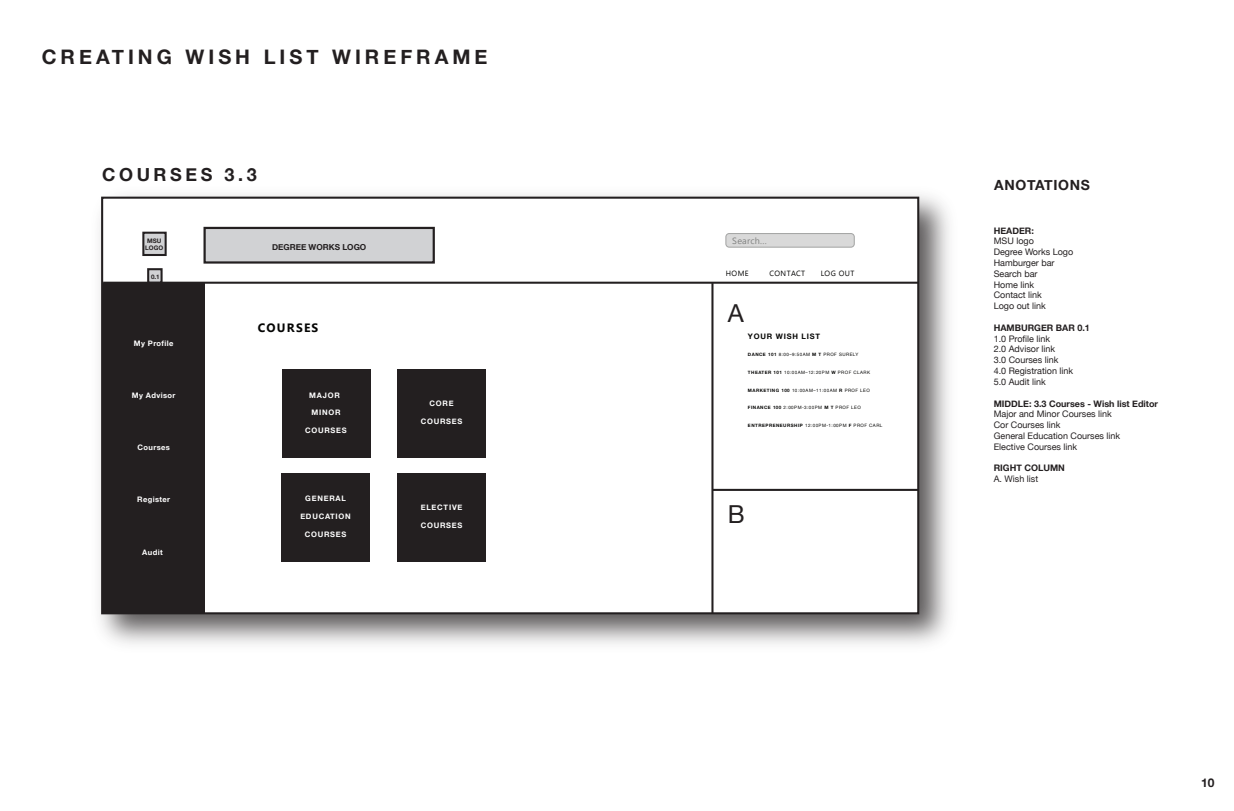
<style>
.page{position:relative;width:1234px;height:811px;background:#fff}
.page>*{position:absolute;margin:0;border:0;box-sizing:border-box;transform-origin:0 0}
.t1{font:24.7px "Helvetica Neue";color:#231f20}
.t2{font:700 20px "Helvetica Neue";letter-spacing:.2em;color:#231f20}
.t3{font:700 18px "Helvetica Neue";letter-spacing:.2em;color:#231f20}
.t4{font:700 14px "Helvetica Neue";letter-spacing:.05em;color:#231f20}
.t5{font:700 12.1px "Microsoft Tai Le";letter-spacing:.1em;color:#050504}
.t6{font:700 12px "Helvetica Neue";color:#231f20}
.t7{font:9.1px "Microsoft Tai Le";letter-spacing:.025em;color:#808180}
.t8{font:9px/10.8px "Helvetica Neue";color:#231f20}
.t9{font:700 9px "Helvetica Neue";color:#231f20}
.t10{font:700 8.2px "Helvetica Neue";color:#231f20}
.t11{font:700 7.6px "Helvetica Neue";letter-spacing:.1em;color:#fff}
.t12{font:700 7.6px "Helvetica Neue";letter-spacing:.05em;color:#fff}
.t13{font:7.6px "Microsoft Tai Le";letter-spacing:.05em;color:#050504}
.t14{font:700 7.6px "Helvetica Neue";letter-spacing:.1em;color:#050504}
.t15{font:700 6.2px/7.4px "Helvetica Neue";color:#231f20;text-align:center}
.t16{font:4.5px "Helvetica Neue";letter-spacing:.1em;color:#050504}
.s1{font-weight:700}
</style>
<div class="page">
<img style="left:99px;top:194px;width:850px;height:450px">
<div style="left:101px;top:196px;width:818px;height:418px;background:#fff;border:2px solid #231f20"></div>
<div style="left:282px;top:369px;width:88px;height:88px;background:#231f20"></div>
<div style="left:398px;top:473px;width:88px;height:88px;background:#231f20"></div>
<div style="left:398px;top:369px;width:88px;height:88px;background:#231f20"></div>
<div style="left:282px;top:473px;width:88px;height:88px;background:#231f20"></div>
<hr style="left:712px;top:488px;width:207px;height:2px;background:#231f20">
<hr style="left:103px;top:281px;width:816px;height:2px;background:#231f20">
<div style="left:726px;top:233px;width:128px;height:14px;background:#d9d9d9;border-radius:3px"></div>
<div style="left:726px;top:233px;width:129px;height:14px;border:1px solid #808180;border-radius:3px"></div>
<div style="left:103px;top:283px;width:102px;height:329px;background:#231f20"></div>
<hr style="left:711px;top:283px;width:3px;height:330px;background:#231f20">
<div style="left:147px;top:268px;width:16px;height:15px;background:#d1d2d4;border:2px solid #231f20"></div>
<div style="left:142px;top:231px;width:25px;height:25px;background:#d1d2d4;border:2px solid #231f20"></div>
<div style="left:204px;top:227px;width:231px;height:36px;background:#d1d2d4;border:2px solid #231f20"></div>
<h2 class="t2" style="left:42px;top:41px;width:447px">CREATING WISH LIST WIREFRAME</h2>
<h3 class="t3" style="left:102px;top:160px;width:156px">COURSES 3.3</h3>
<p class="t15" style="left:145px;top:237px;width:19px">MSU<br>LOGO</p>
<p class="t15" style="left:151px;top:273px;width:10px">0.1</p>
<p class="t10" style="left:272px;top:240px;width:96px">DEGREE WORKS LOGO</p>
<p class="t12" style="left:134px;top:337px;width:41px">My Profile</p>
<p class="t12" style="left:132px;top:389px;width:45px">My Advisor</p>
<p class="t12" style="left:138px;top:441px;width:34px">Courses</p>
<p class="t12" style="left:137px;top:493px;width:34px">Register</p>
<p class="t11" style="left:142px;top:545px;width:22px">Audit</p>
<h3 class="t5" style="left:258px;top:321px;width:62px">COURSES</h3>
<p class="t11" style="left:309px;top:388px;width:32px">MAJOR</p>
<p class="t11" style="left:311px;top:406px;width:31px">MINOR</p>
<p class="t11" style="left:305px;top:424px;width:43px">COURSES</p>
<p class="t11" style="left:305px;top:492px;width:42px">GENERAL</p>
<p class="t11" style="left:300px;top:510px;width:52px">EDUCATION</p>
<p class="t11" style="left:305px;top:527px;width:43px">COURSES</p>
<p class="t11" style="left:430px;top:397px;width:26px">CORE</p>
<p class="t11" style="left:421px;top:415px;width:43px">COURSES</p>
<p class="t11" style="left:421px;top:501px;width:43px">ELECTIVE</p>
<p class="t11" style="left:421px;top:519px;width:43px">COURSES</p>
<p class="t7" style="left:732px;top:235px;width:36px">Search...</p>
<p class="t13" style="left:726px;top:268px;width:24px">HOME</p>
<p class="t13" style="left:770px;top:268px;width:37px">CONTACT</p>
<p class="t13" style="left:821px;top:268px;width:35px">LOG OUT</p>
<h1 class="t1" style="left:728px;top:295px;width:18px">A</h1>
<p class="t14" style="left:748px;top:330px;width:74px">YOUR WISH LIST</p>
<p class="t16" style="left:748px;top:351px;width:112px"><span class="s1">DANCE 101</span> 8:00–9:50AM <span class="s1">M T</span> PROF SURELY</p>
<p class="t16" style="left:748px;top:369px;width:124px"><span class="s1">THEATER 101</span> 10:00AM–12:20PM <span class="s1">W</span> PROF CLARK</p>
<p class="t16" style="left:748px;top:386px;width:123px"><span class="s1">MARKETING 100</span> 10:00AM–11:00AM <span class="s1">R</span> PROF LEO</p>
<p class="t16" style="left:748px;top:404px;width:114px"><span class="s1">FINANCE 100</span> 2:00PM-3:00PM <span class="s1">M T</span> PROF LEO</p>
<p class="t16" style="left:748px;top:422px;width:136px"><span class="s1">ENTREPRENEURSHIP</span> 12:00PM-1:00PM <span class="s1">F</span> PROF CARL</p>
<h1 class="t1" style="left:728px;top:495px;width:18px">B</h1>
<h3 class="t4" style="left:994px;top:174px;width:97px">ANOTATIONS</h3>
<p class="t9" style="left:994px;top:223px;width:42px">HEADER:</p>
<p class="t8" style="left:994px;top:236px;width:81px">MSU logo<br>Degree Works Logo<br>Hamburger bar<br>Search bar<br>Home link<br>Contact link<br>Logo out link</p>
<p class="t9" style="left:994px;top:320px;width:98px">HAMBURGER BAR 0.1</p>
<p class="t8" style="left:994px;top:333px;width:81px">1.0 Profile link<br>2.0 Advisor link<br>3.0 Courses link<br>4.0 Registration link<br>5.0 Audit link</p>
<p class="t9" style="left:994px;top:396px;width:166px">MIDDLE: 3.3 Courses - Wish list Editor</p>
<p class="t8" style="left:994px;top:409px;width:128px">Major and Minor Courses link<br>Cor Courses link<br>General Education Courses link<br>Elective Courses link</p>
<p class="t9" style="left:994px;top:461px;width:73px">RIGHT COLUMN</p>
<p class="t8" style="left:994px;top:474px;width:46px">A. Wish list</p>
<h3 class="t6" style="left:1201px;top:773px;width:15px">10</h3>
</div>
